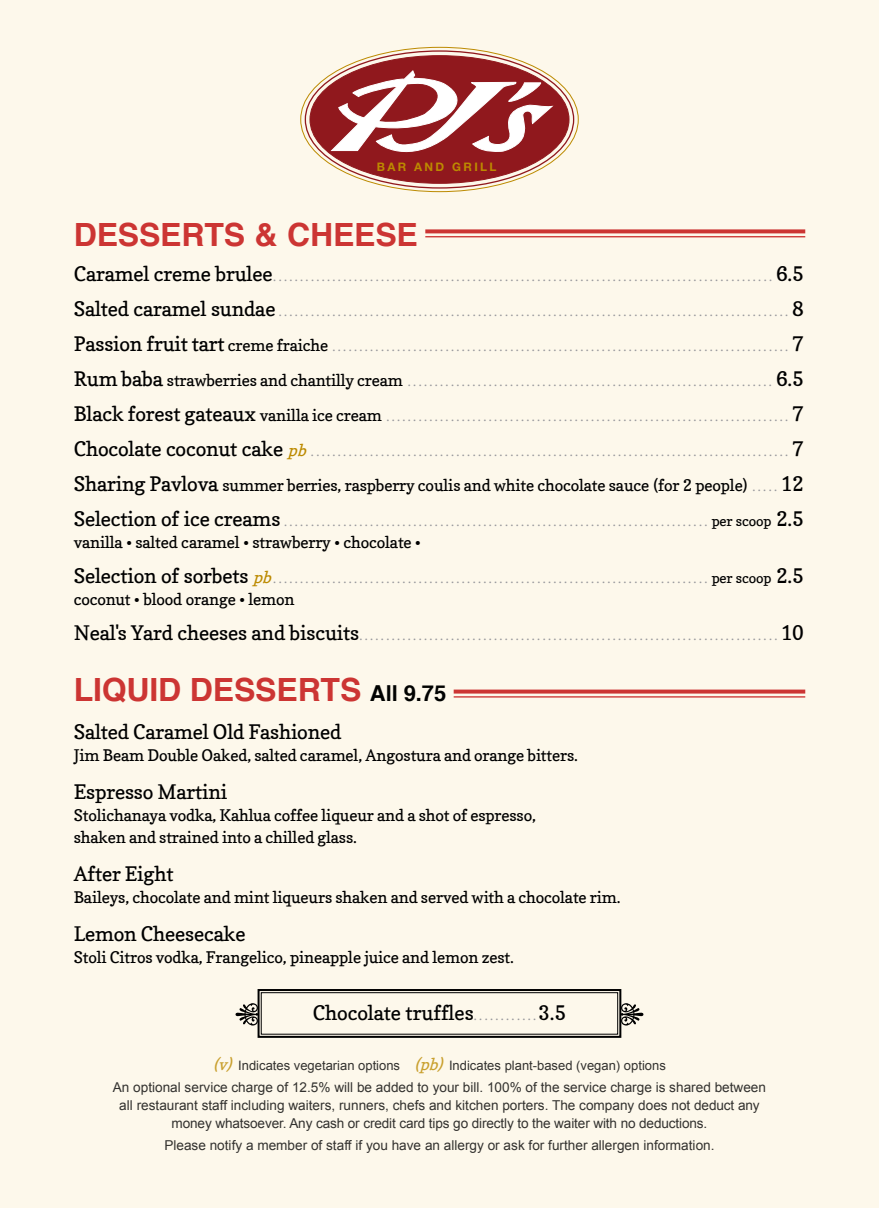
<style>
.page{position:relative;width:879px;height:1208px;background:#fdf8eb}
.page>*{position:absolute;margin:0;border:0;box-sizing:border-box;transform-origin:0 0}
.t1{font:700 32px "Helvetica";letter-spacing:-.005em;color:#cc3533}
.t2{font:20px "Copse";letter-spacing:-.01em;color:#000}
.t3{font:16px/22px "Copse";letter-spacing:-.01em;color:#000}
.t4{font:13.6px/18px "Arial";color:#000;text-align:center}
.t5{font:13px "Arial";color:#000}
.t6{font:500 12px "Futura";color:#98989c}
.t7{font:700 11.8px "Helvetica Neue";letter-spacing:.2em;color:#bc8a00}
.s1{font-family:"Copse";font-weight:400;font-size:20px;color:#000}
.s2{font-family:"Copse";font-weight:400;font-size:16px;color:#000}
.s3{font-family:"Copse";font-weight:400;font-style:italic;font-size:16px;color:#bc8a00}
.s4{font-size:20px}
.s5{font-family:"Futura";font-weight:500;font-size:12px;color:#98989c}
.s6{font-family:"Copse";font-weight:400;font-size:14px;color:#000}
.s7{font-size:22px;color:#010201}
.s8{font-family:"Copse";font-style:italic;font-size:16px;color:#bc8a00}
</style>
<div class="page">
<svg style="left:425px;top:229px;width:380px;height:4px;background:#d04845"></svg>
<hr style="left:425px;top:236px;width:380px;height:1px;background:#cc3533">
<div style="left:310px;top:56px;width:259px;height:127px;background:#90181d;border-radius:50%"></div>
<svg style="left:330px;top:70px;width:223px;height:95px"></svg>
<svg style="left:454px;top:689px;width:351px;height:4px"></svg>
<hr style="left:454px;top:696px;width:351px;height:1px;background:#cc3533">
<svg style="left:257px;top:989px;width:365px;height:49px"></svg>
<p class="t7" style="left:377px;top:159px;width:121px">BAR AND GRILL</p>
<h1 class="t1" style="left:74px;top:208px;width:346px">DESSERTS &amp; CHEESE</h1>
<p class="t6" style="left:74px;top:268px;width:732px"><span class="s1">Caramel creme brulee</span>............................................................................................. <span class="s1">6.5</span></p>
<p class="t6" style="left:74px;top:303px;width:731px"><span class="s1">Salted caramel sundae</span>............................................................................................... <span class="s1">8</span></p>
<p class="t6" style="left:74px;top:338px;width:732px"><span class="s1">Passion fruit tart</span> <span class="s2">creme fraiche</span> ..................................................................................... <span class="s1">7</span></p>
<p class="t6" style="left:74px;top:373px;width:732px"><span class="s1">Rum baba</span> <span class="s2">strawberries and chantilly cream</span> .................................................................... <span class="s1">6.5</span></p>
<p class="t6" style="left:74px;top:408px;width:731px"><span class="s1">Black forest gateaux</span> <span class="s2">vanilla ice cream</span> ........................................................................... <span class="s1">7</span></p>
<p class="t6" style="left:74px;top:443px;width:732px"><span class="s1">Chocolate coconut cake</span> <span class="s3">pb</span>......................................................................................... <span class="s1">7</span></p>
<h3 class="t3" style="left:74px;top:474px;width:732px"><span class="s4">Sharing Pavlova</span> summer berries, raspberry coulis and white chocolate sauce (for 2 people) <span class="s5">.....</span> <span class="s4">12</span></h3>
<p class="t6" style="left:74px;top:513px;width:732px"><span class="s1">Selection of ice creams</span> ............................................................................... <span class="s6">per scoop</span> <span class="s1">2.5</span></p>
<h3 class="t3" style="left:74px;top:531px;width:349px">vanilla • salted caramel • strawberry • chocolate •</h3>
<p class="t6" style="left:74px;top:570px;width:732px"><span class="s1">Selection of sorbets</span> <span class="s3">pb</span>................................................................................. <span class="s6">per scoop</span> <span class="s1">2.5</span></p>
<h3 class="t3" style="left:74px;top:588px;width:222px">coconut • blood orange • lemon</h3>
<p class="t6" style="left:74px;top:627px;width:732px"><span class="s1">Neal's Yard cheeses and biscuits</span>..............................................................................<span class="s1">10</span></p>
<h1 class="t1" style="left:74px;top:664px;width:374px">LIQUID DESSERTS <span class="s7">All</span> <span class="s7">9.75</span></h1>
<h2 class="t2" style="left:74px;top:719px;width:269px">Salted Caramel Old Fashioned</h2>
<h3 class="t3" style="left:74px;top:744px;width:506px">Jim Beam Double Oaked, salted caramel, Angostura and orange bitters.</h3>
<h2 class="t2" style="left:74px;top:779px;width:155px">Espresso Martini</h2>
<h3 class="t3" style="left:74px;top:804px;width:464px">Stolichanaya vodka, Kahlua coffee liqueur and a shot of espresso, shaken and strained into a chilled glass.</h3>
<h2 class="t2" style="left:74px;top:861px;width:101px">After Eight</h2>
<h3 class="t3" style="left:74px;top:886px;width:548px">Baileys, chocolate and mint liqueurs shaken and served with a chocolate rim.</h3>
<h2 class="t2" style="left:74px;top:921px;width:173px">Lemon Cheesecake</h2>
<h3 class="t3" style="left:74px;top:946px;width:442px">Stoli Citros vodka, Frangelico, pineapple juice and lemon zest.</h3>
<h2 class="t2" style="left:313px;top:1000px;width:255px">Chocolate truffles<span class="s5">............</span>3.5</h2>
<p class="t5" style="left:213px;top:1056px;width:454px"><span class="s8">(v)</span> Indicates vegetarian options <span class="s8">(pb)</span> Indicates plant-based (vegan) options</p>
<p class="t4" style="left:113px;top:1078px;width:655px">An optional service charge of 12.5% will be added to your bill. 100% of the service charge is shared between all restaurant staff including waiters, runners, chefs and kitchen porters. The company does not deduct any money whatsoever. Any cash or credit card tips go directly to the waiter with no deductions.</p>
<p class="t4" style="left:164px;top:1136px;width:552px">Please notify a member of staff if you have an allergy or ask for further allergen information.</p>
</div>
